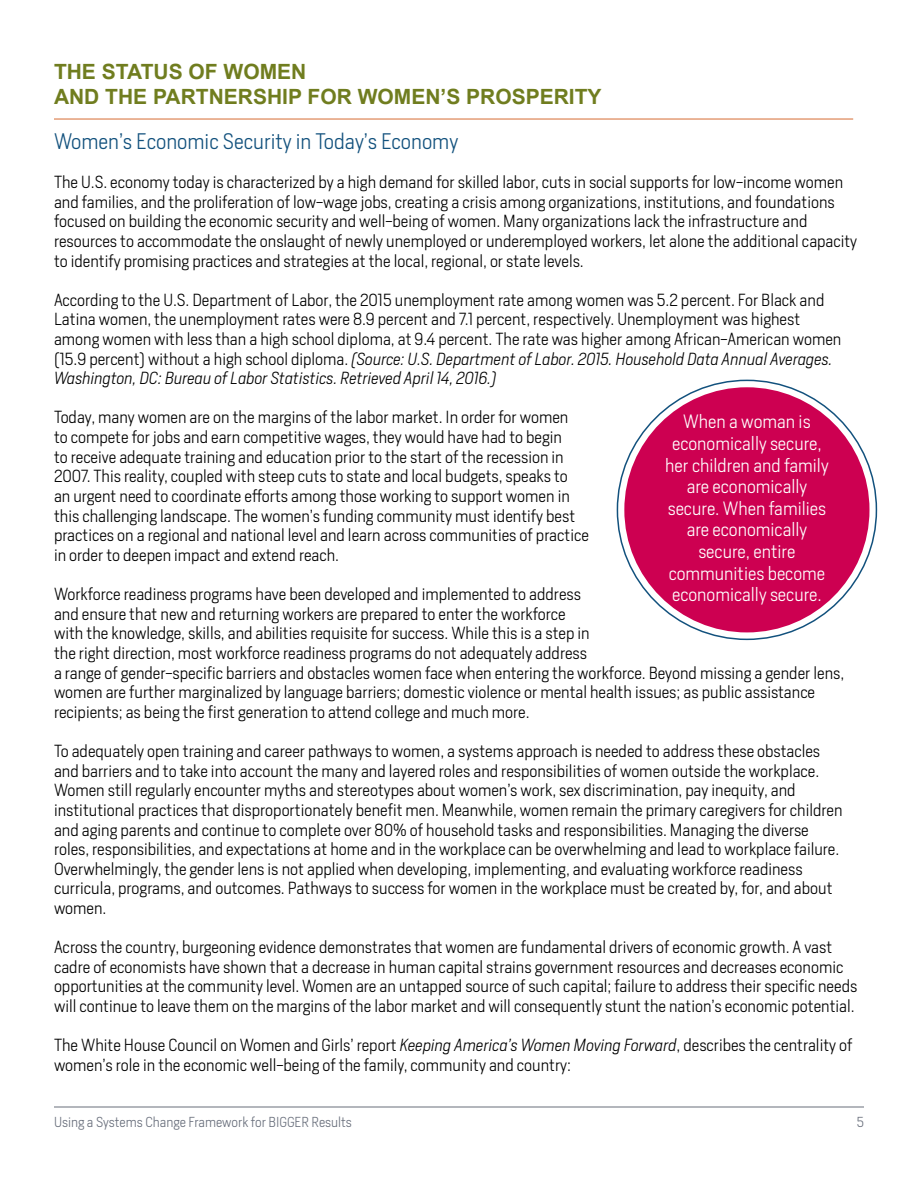
<style>
.page{position:relative;width:918px;height:1188px;background:#fff}
.page>*{position:absolute;margin:0;border:0;box-sizing:border-box;transform-origin:0 0}
.t1{font:700 21px/25.2px "Arial";color:#707d1f}
.t2{font:300 21px "Heron Sans";color:#12517d}
.t3{font:300 18px/21.6px "Heron Sans";color:#fff;text-align:center}
.t4{font:300 16.35px/19.6px "Heron Sans";color:#000}
.t5{font:300 13.5px "Heron Sans";color:#686e7b}
.s1{font-style:italic}
</style>
<div class="page">
<hr style="left:54px;top:1107px;width:810px;height:1px;background:#686e7b">
<hr style="left:54px;top:119px;width:799px;height:1px;background:#d76c33">
<div style="left:624px;top:387px;width:246px;height:245px;background:#cd0051;border-radius:50%"></div>
<p class="t1" style="left:54px;top:59px;width:549px">THE STATUS OF WOMEN<br>AND THE PARTNERSHIP FOR WOMEN’S PROSPERITY</p>
<p class="t2" style="left:54px;top:128px;width:406px">Women’s Economic Security in Today’s Economy</p>
<p class="t4" style="left:54px;top:172px;width:805px">The U.S. economy today is characterized by a high demand for skilled labor, cuts in social supports for low-income women and families, and the proliferation of low-wage jobs, creating a crisis among organizations, institutions, and foundations focused on building the economic security and well-being of women. Many organizations lack the infrastructure and resources to accommodate the onslaught of newly unemployed or underemployed workers, let alone the additional capacity to identify promising practices and strategies at the local, regional, or state levels.</p>
<p class="t4" style="left:54px;top:290px;width:789px">According to the U.S. Department of Labor, the 2015 unemployment rate among women was 5.2 percent. For Black and Latina women, the unemployment rates were 8.9 percent and 7.1 percent, respectively. Unemployment was highest among women with less than a high school diploma, at 9.4 percent. The rate was higher among African-American women (15.9 percent) without a high school diploma. <span class="s1">(Source: U.S. Department of Labor. 2015. Household Data Annual Averages.<br>Washington, DC: Bureau of Labor Statistics. Retrieved April 14, 2016.)</span></p>
<p class="t4" style="left:54px;top:407px;width:536px">Today, many women are on the margins of the labor market. In order for women<br>to compete for jobs and earn competitive wages, they would have had to begin<br>to receive adequate training and education prior to the start of the recession in 2007. This reality, coupled with steep cuts to state and local budgets, speaks to<br>an urgent need to coordinate efforts among those working to support women in this challenging landscape. The women’s funding community must identify best practices on a regional and national level and learn across communities of practice in order to deepen impact and extend reach.</p>
<p class="t4" style="left:54px;top:584px;width:792px">Workforce readiness programs have been developed and implemented to address<br>and ensure that new and returning workers are prepared to enter the workforce<br>with the knowledge, skills, and abilities requisite for success. While this is a step in<br>the right direction, most workforce readiness programs do not adequately address<br>a range of gender-specific barriers and obstacles women face when entering the workforce. Beyond missing a gender lens, women are further marginalized by language barriers; domestic violence or mental health issues; as public assistance recipients; as being the first generation to attend college and much more.</p>
<p class="t4" style="left:54px;top:741px;width:790px">To adequately open training and career pathways to women, a systems approach is needed to address these obstacles and barriers and to take into account the many and layered roles and responsibilities of women outside the workplace.<br>Women still regularly encounter myths and stereotypes about women’s work, sex discrimination, pay inequity, and institutional practices that disproportionately benefit men. Meanwhile, women remain the primary caregivers for children and aging parents and continue to complete over 80% of household tasks and responsibilities. Managing the diverse roles, responsibilities, and expectations at home and in the workplace can be overwhelming and lead to workplace failure.<br>Overwhelmingly, the gender lens is not applied when developing, implementing, and evaluating workforce readiness curricula, programs, and outcomes. Pathways to success for women in the workplace must be created by, for, and about women.</p>
<p class="t4" style="left:54px;top:937px;width:805px">Across the country, burgeoning evidence demonstrates that women are fundamental drivers of economic growth. A vast cadre of economists have shown that a decrease in human capital strains government resources and decreases economic opportunities at the community level. Women are an untapped source of such capital; failure to address their specific needs will continue to leave them on the margins of the labor market and will consequently stunt the nation’s economic potential.</p>
<p class="t4" style="left:54px;top:1035px;width:800px">The White House Council on Women and Girls’ report <span class="s1">Keeping America’s Women Moving Forward</span>, describes the centrality of women’s role in the economic well-being of the family, community and country:</p>
<p class="t3" style="left:665px;top:411px;width:165px">When a woman is economically secure, her children and family are economically secure. When families are economically secure, entire communities become economically secure.</p>
<p class="t5" style="left:54px;top:1113px;width:299px">Using a Systems Change Framework for BIGGER Results</p>
<p class="t5" style="left:857px;top:1113px;width:9px">5</p>
</div>
